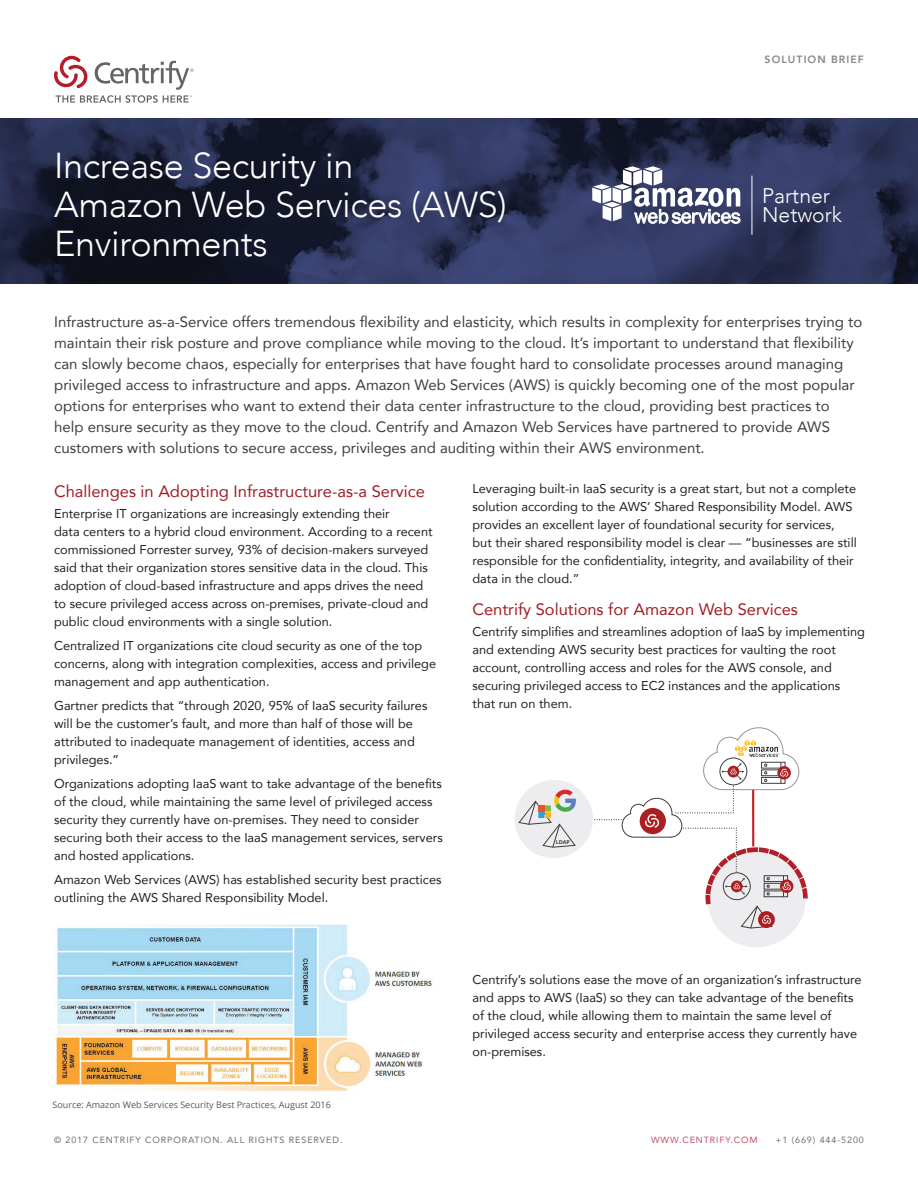
<style>
.page{position:relative;width:918px;height:1188px;background:#fff}
.page>*{position:absolute;margin:0;border:0;box-sizing:border-box;transform-origin:0 0}
.t1{font:300 36px/39px "Avenir";letter-spacing:-.01em;color:#fff}
.t2{font:300 21.15px/19.2px "Avenir";color:#fff}
.t3{font:16.5px "Avenir";color:#a11d23}
.t4{font:15px/21px "Avenir";color:#3e3e3f}
.t5{font:12.75px/18px "Avenir";color:#231f20}
.t6{font:800 10.5px "Avenir";letter-spacing:.1em;color:#88868a}
.t7{font:9px "Avenir";letter-spacing:.1em;color:#6c6d70}
.t8{font:9px "Open Sans";color:#57585a}
.t9{font:9px "Avenir";letter-spacing:.1em;color:#c04d64}
.t10{font:700 5.4px "Open Sans";color:#3e3e3f}
</style>
<div class="page">
<svg style="left:54px;top:56px;width:140px;height:47px"></svg>
<img style="left:0;top:119px;width:918px;height:165px">
<svg style="left:592px;top:166px;width:148px;height:58px"></svg>
<hr style="left:752px;top:176px;width:1px;height:59px;background:#fff">
<img style="left:55px;top:924px;width:377px;height:167px">
<div style="left:707px;top:851px;width:99px;height:96px;background:#ededef;border-radius:50%"></div>
<div style="left:515px;top:780px;width:78px;height:78px;background:#ededef;border-radius:50%"></div>
<svg style="left:518px;top:789px;width:58px;height:59px"></svg>
<svg style="left:594px;top:727px;width:214px;height:202px"></svg>
<h1 class="t1" style="left:54px;top:146px;width:454px">Increase Security in<br>Amazon Web Services (AWS)<br>Environments</h1>
<p class="t6" style="left:765px;top:51px;width:101px">SOLUTION BRIEF</p>
<h2 class="t2" style="left:762px;top:186px;width:81px">Partner<br>Network</h2>
<p class="t4" style="left:54px;top:311px;width:810px">Infrastructure as-a-Service offers tremendous flexibility and elasticity, which results in complexity for enterprises trying to maintain their risk posture and prove compliance while moving to the cloud. It’s important to understand that flexibility can slowly become chaos, especially for enterprises that have fought hard to consolidate processes around managing privileged access to infrastructure and apps. Amazon Web Services (AWS) is quickly becoming one of the most popular options for enterprises who want to extend their data center infrastructure to the cloud, providing best practices to help ensure security as they move to the cloud. Centrify and Amazon Web Services have partnered to provide AWS customers with solutions to secure access, privileges and auditing within their AWS environment.</p>
<p class="t3" style="left:54px;top:478px;width:372px">Challenges in Adopting Infrastructure-as-a Service</p>
<p class="t5" style="left:54px;top:504px;width:380px">Enterprise IT organizations are increasingly extending their<br>data centers to a hybrid cloud environment. According to a recent commissioned Forrester survey, 93% of decision-makers surveyed said that their organization stores sensitive data in the cloud. This adoption of cloud-based infrastructure and apps drives the need to secure privileged access across on-premises, private-cloud and public cloud environments with a single solution.</p>
<p class="t5" style="left:54px;top:636px;width:383px">Centralized IT organizations cite cloud security as one of the top concerns, along with integration complexities, access and privilege management and app authentication.</p>
<p class="t5" style="left:54px;top:696px;width:375px">Gartner predicts that “through 2020, 95% of IaaS security failures will be the customer’s fault, and more than half of those will be attributed to inadequate management of identities, access and privileges.”</p>
<p class="t5" style="left:54px;top:774px;width:390px">Organizations adopting IaaS want to take advantage of the benefits of the cloud, while maintaining the same level of privileged access security they currently have on-premises. They need to consider securing both their access to the IaaS management services, servers and hosted applications.</p>
<p class="t5" style="left:54px;top:870px;width:389px">Amazon Web Services (AWS) has established security best practices outlining the AWS Shared Responsibility Model.</p>
<p class="t5" style="left:472px;top:479px;width:386px">Leveraging built-in IaaS security is a great start, but not a complete solution according to the AWS’ Shared Responsibility Model. AWS provides an excellent layer of foundational security for services, but their shared responsibility model is clear — “businesses are still responsible for the confidentiality, integrity, and availability of their data in the cloud.”</p>
<p class="t3" style="left:472px;top:596px;width:327px">Centrify Solutions for Amazon Web Services</p>
<p class="t5" style="left:472px;top:622px;width:394px">Centrify simplifies and streamlines adoption of IaaS by implementing and extending AWS security best practices for vaulting the root account, controlling access and roles for the AWS console, and securing privileged access to EC2 instances and the applications that run on them.</p>
<p class="t10" style="left:556px;top:838px;width:15px">LDAP</p>
<p class="t8" style="left:52px;top:1099px;width:280px">Source: Amazon Web Services Security Best Practices, August 2016</p>
<p class="t5" style="left:472px;top:970px;width:391px">Centrify’s solutions ease the move of an organization’s infrastructure and apps to AWS (IaaS) so they can take advantage of the benefits of the cloud, while allowing them to maintain the same level of privileged access security and enterprise access they currently have on-premises.</p>
<p class="t7" style="left:54px;top:1133px;width:290px">© 2017 CENTRIFY CORPORATION. ALL RIGHTS RESERVED.</p>
<p class="t9" style="left:651px;top:1133px;width:108px">WWW.CENTRIFY.COM</p>
<p class="t7" style="left:776px;top:1133px;width:90px">+1 (669) 444-5200</p>
</div>
